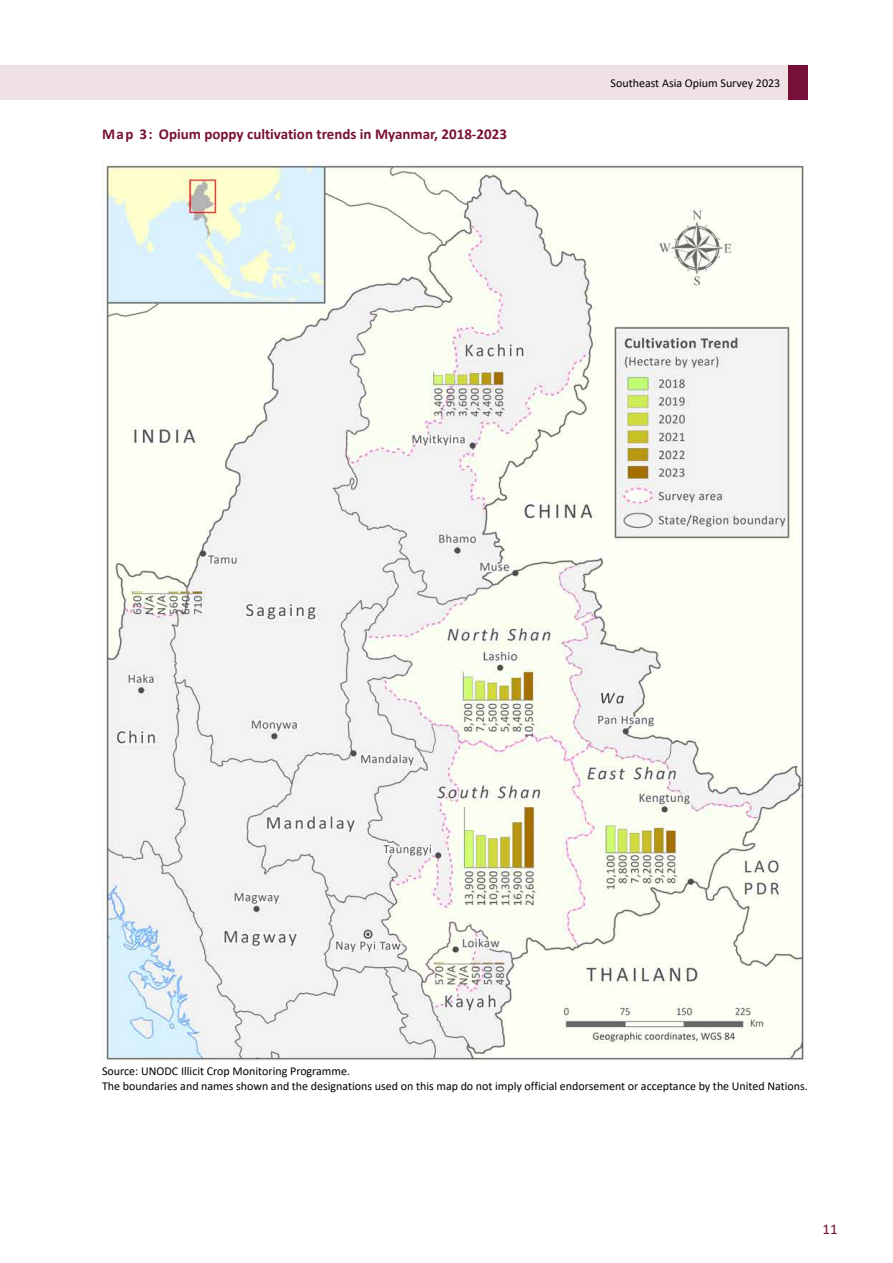
<style>
.page{position:relative;width:893px;height:1263px;background:#fff}
.page>*{position:absolute;margin:0;border:0;box-sizing:border-box;transform-origin:0 0}
.t1{font:700 15px "Calibri";color:#771038}
.t2{font:15px "Calibri";color:#771038}
.t3{font:12px/14.4px "Calibri";color:#000}
</style>
<div class="page">
<div style="left:0;top:65px;width:789px;height:34px;background:#f0e1e4"></div>
<div style="left:789px;top:65px;width:19px;height:34px;background:#771038"></div>
<img style="left:102px;top:164px;width:702px;height:897px">
<p class="t1" style="left:102px;top:123px;width:406px">Map 3: Opium poppy cultivation trends in Myanmar, 2018-2023</p>
<p class="t3" style="left:611px;top:75px;width:171px">Southeast Asia Opium Survey 2023</p>
<p class="t3" style="left:102px;top:1064px;width:707px">Source: UNODC Illicit Crop Monitoring Programme.<br>The boundaries and names shown and the designations used on this map do not imply official endorsement or acceptance by the United Nations.</p>
<p class="t2" style="left:823px;top:1218px;width:17px">11</p>
</div>
